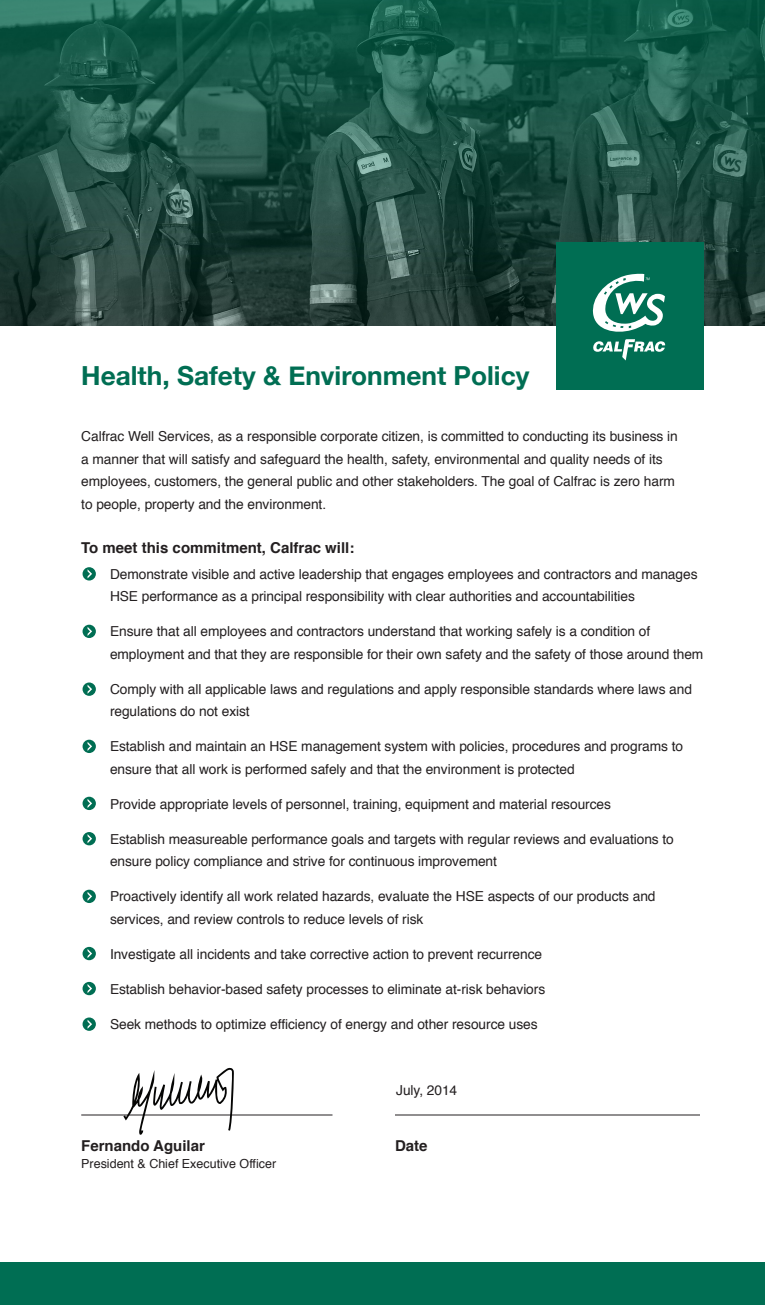
<style>
.page{position:relative;width:765px;height:1305px;background:#fff}
.page>*{position:absolute;margin:0;border:0;box-sizing:border-box;transform-origin:0 0}
.t1{font:700 26.25px "Helvetica Neue";color:#006e53}
.t2{font:700 15px "Helvetica";color:#231f20}
.t3{font:13.75px/22.5px "Helvetica";letter-spacing:-.005em;color:#231f20}
.t4{font:12.5px "Helvetica";color:#231f20}
</style>
<div class="page">
<img style="left:0;top:0;width:765px;height:325px">
<svg style="left:83px;top:567px;width:13px;height:14px"></svg>
<svg style="left:88px;top:569px;width:4px;height:9px"></svg>
<div style="left:83px;top:625px;width:13px;height:13px;background:#006e53;border-radius:50%"></div>
<svg style="left:88px;top:627px;width:4px;height:9px"></svg>
<svg style="left:83px;top:683px;width:13px;height:13px"></svg>
<svg style="left:88px;top:685px;width:4px;height:9px"></svg>
<div style="left:83px;top:740px;width:13px;height:13px;background:#006e53;border-radius:50%"></div>
<svg style="left:88px;top:742px;width:4px;height:9px"></svg>
<div style="left:83px;top:797px;width:13px;height:13px;background:#006e53;border-radius:50%"></div>
<svg style="left:88px;top:799px;width:4px;height:9px"></svg>
<div style="left:83px;top:832px;width:13px;height:13px;background:#006e53;border-radius:50%"></div>
<svg style="left:88px;top:834px;width:4px;height:9px"></svg>
<div style="left:83px;top:890px;width:13px;height:13px;background:#006e53;border-radius:50%"></div>
<svg style="left:88px;top:892px;width:4px;height:9px"></svg>
<svg style="left:83px;top:947px;width:13px;height:13px"></svg>
<svg style="left:88px;top:949px;width:4px;height:9px"></svg>
<svg style="left:83px;top:982px;width:13px;height:13px"></svg>
<svg style="left:88px;top:984px;width:4px;height:9px"></svg>
<svg style="left:83px;top:1018px;width:13px;height:13px"></svg>
<svg style="left:88px;top:1020px;width:4px;height:9px"></svg>
<div style="left:556px;top:242px;width:148px;height:148px;background:#006e53"></div>
<div style="left:0;top:1262px;width:765px;height:43px;background:#006e53"></div>
<svg style="left:592px;top:273px;width:73px;height:87px"></svg>
<hr style="left:81px;top:1115px;width:251px;height:1px;background:#231f20">
<hr style="left:395px;top:1115px;width:305px;height:1px;background:#231f20">
<svg style="left:123px;top:1068px;width:111px;height:67px"></svg>
<h1 class="t1" style="left:81px;top:355px;width:450px">Health, Safety &amp; Environment Policy</h1>
<p class="t3" style="left:81px;top:425px;width:598px">Calfrac Well Services, as a responsible corporate citizen, is committed to conducting its business in a manner that will satisfy and safeguard the health, safety, environmental and quality needs of its employees, customers, the general public and other stakeholders. The goal of Calfrac is zero harm to people, property and the environment.</p>
<p class="t2" style="left:81px;top:536px;width:275px">To meet this commitment, Calfrac will:</p>
<p class="t3" style="left:110px;top:563px;width:589px">Demonstrate visible and active leadership that engages employees and contractors and manages<br>HSE performance as a principal responsibility with clear authorities and accountabilities</p>
<p class="t3" style="left:110px;top:620px;width:595px">Ensure that all employees and contractors understand that working safely is a condition of employment and that they are responsible for their own safety and the safety of those around them</p>
<p class="t3" style="left:110px;top:678px;width:584px">Comply with all applicable laws and regulations and apply responsible standards where laws and regulations do not exist</p>
<p class="t3" style="left:110px;top:735px;width:575px">Establish and maintain an HSE management system with policies, procedures and programs to ensure that all work is performed safely and that the environment is protected</p>
<p class="t3" style="left:110px;top:793px;width:503px">Provide appropriate levels of personnel, training, equipment and material resources</p>
<p class="t3" style="left:110px;top:828px;width:565px">Establish measureable performance goals and targets with regular reviews and evaluations to ensure policy compliance and strive for continuous improvement</p>
<p class="t3" style="left:110px;top:885px;width:547px">Proactively identify all work related hazards, evaluate the HSE aspects of our products and services, and review controls to reduce levels of risk</p>
<p class="t3" style="left:110px;top:943px;width:434px">Investigate all incidents and take corrective action to prevent recurrence</p>
<p class="t3" style="left:110px;top:978px;width:437px">Establish behavior-based safety processes to eliminate at-risk behaviors</p>
<p class="t3" style="left:110px;top:1013px;width:429px">Seek methods to optimize efficiency of energy and other resource uses</p>
<p class="t2" style="left:81px;top:1133px;width:125px">Fernando Aguilar</p>
<p class="t4" style="left:81px;top:1154px;width:196px">President &amp; Chief Executive Officer</p>
<p class="t3" style="left:396px;top:1079px;width:63px">July, 2014</p>
<p class="t2" style="left:395px;top:1133px;width:34px">Date</p>
</div>
